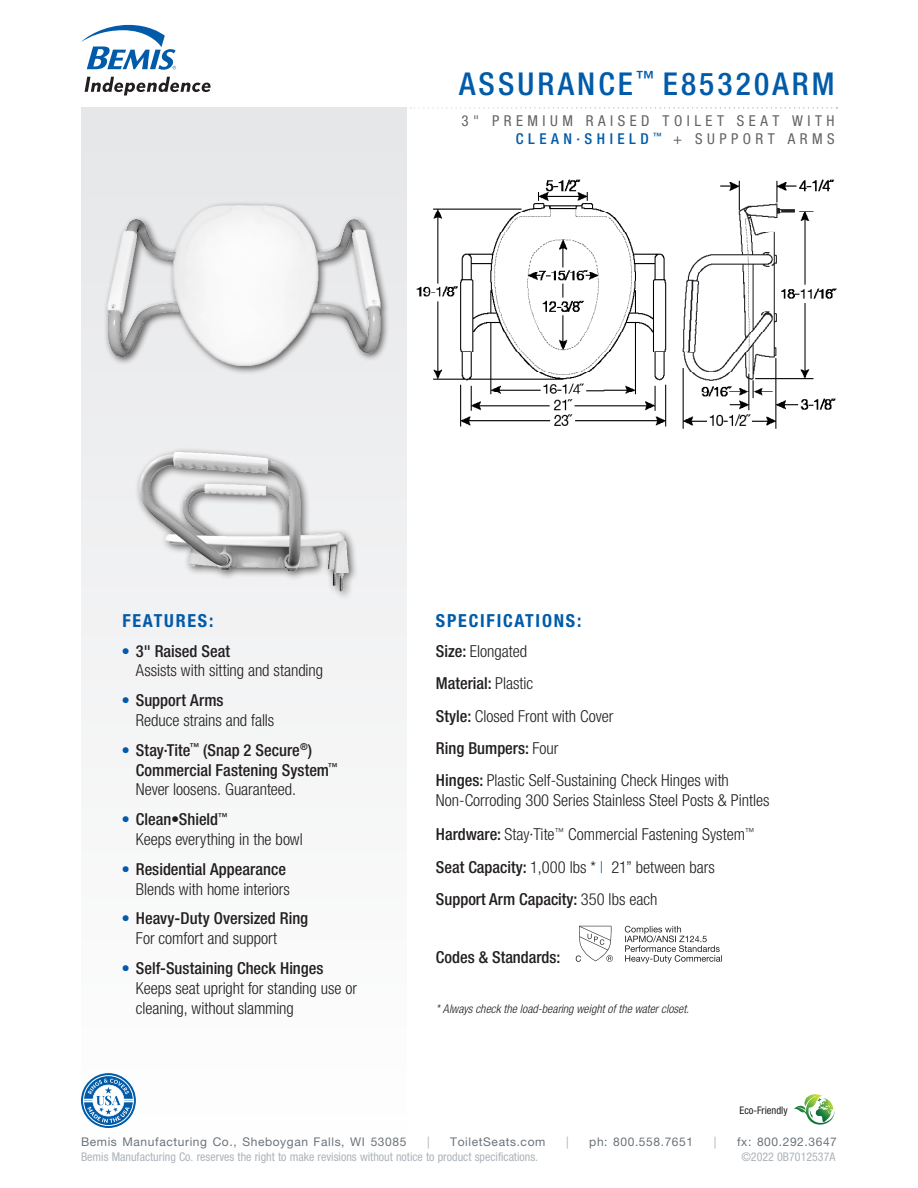
<style>
.page{position:relative;width:918px;height:1188px;background:#fff}
.page>*{position:absolute;margin:0;border:0;box-sizing:border-box;transform-origin:0 0}
.t1{font:500 condensed 31.5px "Helvetica Neue LT Std";letter-spacing:.1em;color:#015ba9}
.Bullets{font:700 condensed 18px "Helvetica Neue LT Std";letter-spacing:.1em;color:#015ba9}
.Bullets-2{font:300 condensed 16.5px/19.8px "Helvetica Neue LT Std";color:#231f20}
.Bullets-3{font:500 condensed 16.5px/19.8px "Helvetica Neue LT Std";color:#231f20}
.t2{font:condensed 15px/18px "Helvetica Neue LT Std";letter-spacing:.3em;color:#636366;text-align:right}
.t3{font:condensed 12px "Helvetica Neue LT Std";color:#adb4ba}
.t4{font:12px "Helvetica Neue LT Std";letter-spacing:.05em;color:#6a747b}
.Bullets-4{font:italic 300 condensed 12px "Helvetica Neue LT Std";letter-spacing:.005em;color:#231f20}
.t5{font:12px "Helvetica Neue LT Std";color:#adb4ba}
.t6{font:condensed 10.5px "Helvetica Neue LT Std";color:#231f20}
.s1{font-weight:500;color:#015ba9}
.s2{font-weight:500}
.s3{font-weight:300}
.s4{color:#015ba9}
</style>
<div class="page">
<div style="left:81px;top:107px;width:326px;height:1045px;background:linear-gradient(to bottom,#e5e6e8,#fefefe)"></div>
<svg style="left:410px;top:107px;width:427px;height:2px"></svg>
<svg style="left:81px;top:25px;width:95px;height:45px"></svg>
<svg style="left:85px;top:77px;width:126px;height:18px"></svg>
<svg style="left:576px;top:926px;width:37px;height:36px"></svg>
<svg style="left:625px;top:926px;width:97px;height:37px"></svg>
<svg style="left:794px;top:1094px;width:41px;height:31px"></svg>
<svg style="left:81px;top:1073px;width:55px;height:55px"></svg>
<div style="left:83px;top:1075px;width:51px;height:51px;border:1px solid #fff;border-radius:50%"></div>
<svg style="left:83px;top:1079px;width:50px;height:44px"></svg>
<div style="left:134px;top:447px;width:225px;height:155px;background:#231f20;opacity:.75"></div>
<img style="left:139px;top:422px;width:210px;height:204px">
<div style="left:104px;top:200px;width:285px;height:175px;background:#231f20;opacity:.75"></div>
<img style="left:108px;top:149px;width:272px;height:273px">
<img style="left:416px;top:179px;width:421px;height:250px">
<p class="t1" style="left:459px;top:65px;width:377px">ASSURANCE<sup>™</sup> E85320ARM</p>
<p class="t2" style="left:461px;top:111px;width:375px">3" PREMIUM RAISED TOILET SEAT WITH<br><span class="s1">CLEAN·SHIELD</span> <sup>™</sup> + SUPPORT ARMS</p>
<p class="Bullets" style="left:122px;top:609px;width:93px">FEATURES:</p>
<p class="Bullets-2" style="left:136px;top:641px;width:189px;text-indent:-14px"><sup>●</sup> <span class="s2">3" Raised Seat<br></span>Assists with sitting and standing</p>
<p class="Bullets-2" style="left:136px;top:690px;width:140px;text-indent:-14px"><sup>●</sup> <span class="s2">Support Arms<br></span>Reduce strains and falls</p>
<p class="Bullets-3" style="left:136px;top:740px;width:204px;text-indent:-13px"><sup>●</sup> Stay·Tite<sup>™</sup> (Snap 2 Secure<sup>®</sup>)<br>Commercial Fastening System<sup>™<br></sup><span class="s3">Never loosens. Guaranteed.</span></p>
<p class="Bullets-2" style="left:136px;top:809px;width:168px;text-indent:-14px"><sup>●</sup> <span class="s2">Clean•Shield</span><sup>™<br></sup>Keeps everything in the bowl</p>
<p class="Bullets-2" style="left:122px;top:859px;width:169px;text-align:right"><sup>●</sup> <span class="s2">Residential Appearance<br></span>Blends with home interiors</p>
<p class="Bullets-3" style="left:136px;top:908px;width:174px;text-indent:-14px"><sup>●</sup> Heavy-Duty Oversized Ring<br><span class="s3">For comfort and support</span></p>
<p class="Bullets-2" style="left:136px;top:958px;width:223px;text-indent:-14px"><sup>●</sup> <span class="s2">Self-Sustaining Check Hinges<br></span>Keeps seat upright for standing use or cleaning, without slamming</p>
<p class="Bullets" style="left:436px;top:609px;width:147px">SPECIFICATIONS:</p>
<p class="Bullets-2" style="left:436px;top:641px;width:93px"><span class="s2">Size:</span> Elongated</p>
<p class="Bullets-3" style="left:436px;top:673px;width:99px">Material: <span class="s3">Plastic</span></p>
<p class="Bullets-2" style="left:436px;top:706px;width:179px"><span class="s2">Style:</span> Closed Front with Cover</p>
<p class="Bullets-3" style="left:436px;top:738px;width:124px">Ring Bumpers: <span class="s3">Four</span></p>
<p class="Bullets-2" style="left:436px;top:771px;width:335px"><span class="s2">Hinges:</span> Plastic Self-Sustaining Check Hinges with<br>Non-Corroding 300 Series Stainless Steel Posts &amp; Pintles</p>
<p class="Bullets-2" style="left:436px;top:825px;width:320px"><span class="s2">Hardware:</span> Stay·Tite<sup>™</sup> Commercial Fastening System<sup>™</sup></p>
<p class="Bullets-2" style="left:436px;top:857px;width:280px"><span class="s2">Seat Capacity:</span> 1,000 lbs * <span class="s4">|</span> 21” between bars</p>
<p class="Bullets-3" style="left:436px;top:889px;width:223px">Support Arm Capacity: <span class="s3">350 lbs each</span></p>
<p class="Bullets-3" style="left:436px;top:948px;width:126px">Codes &amp; Standards:</p>
<p class="Bullets-4" style="left:436px;top:1002px;width:255px">* Always check the load-bearing weight of the water closet.</p>
<p class="t6" style="left:739px;top:1104px;width:50px">Eco-Friendly</p>
<p class="t4" style="left:81px;top:1134px;width:327px">Bemis Manufacturing Co., Sheboygan Falls, WI 53085</p>
<p class="t5" style="left:427px;top:1134px;width:4px">|</p>
<p class="t4" style="left:450px;top:1134px;width:97px">ToiletSeats.com</p>
<p class="t5" style="left:566px;top:1134px;width:4px">|</p>
<p class="t4" style="left:589px;top:1134px;width:105px">ph: 800.558.7651</p>
<p class="t5" style="left:714px;top:1134px;width:4px">|</p>
<p class="t4" style="left:737px;top:1134px;width:101px">fx: 800.292.3647</p>
<p class="t3" style="left:81px;top:1149px;width:459px">Bemis Manufacturing Co. reserves the right to make revisions without notice to product specifications.</p>
<p class="t3" style="left:741px;top:1149px;width:96px">©2022 0B7012537A</p>
</div>
